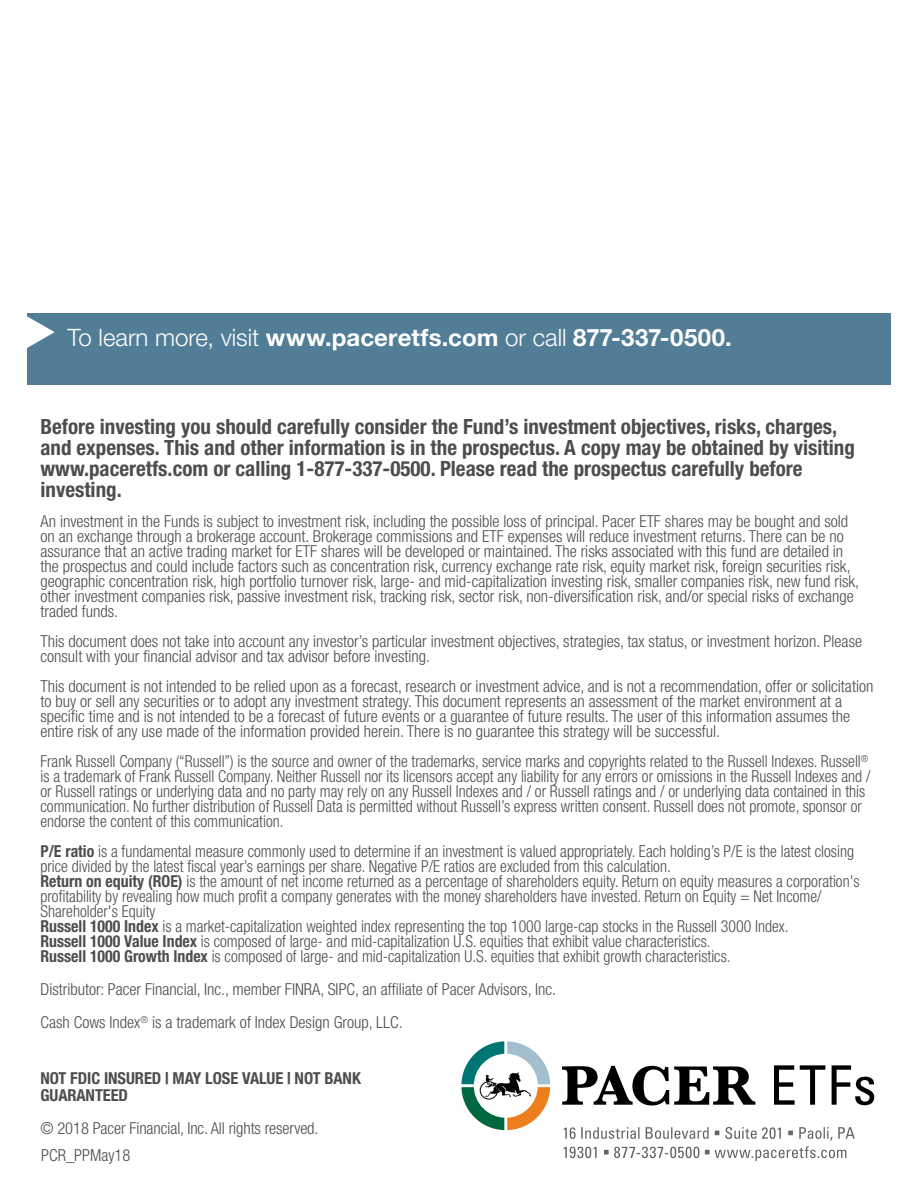
<style>
.page{position:relative;width:918px;height:1188px;background:#fff}
.page>*{position:absolute;margin:0;border:0;box-sizing:border-box;transform-origin:0 0}
.t1{font:700 57.6px "Baskerville";letter-spacing:-.015em;color:#000}
.t2{font:700 24px "Helvetica Neue";letter-spacing:.005em;color:#fff}
.t3{font:700 condensed 21px/21px "Helvetica Neue";color:#4d4d4f}
.t4{font:300 condensed 16.5px/15px "Helvetica Neue";color:#4d4d4f}
.t5{font:300 condensed 16.5px/15px "Helvetica Neue";color:#4d4d4f;scale:.96 1}
.t6{font:700 condensed 16.5px/16.5px "Helvetica Neue";letter-spacing:-.005em;color:#4d4d4f}
.s1{font-weight:300}
.s2{font-weight:700}
.s3{font-family:"Univers LT Std";font-weight:400;font-stretch:condensed;font-size:54.45px}
</style>
<div class="page">
<svg style="left:461px;top:1041px;width:90px;height:90px"></svg>
<svg style="left:564px;top:1127px;width:291px;height:34px"></svg>
<div style="left:27px;top:313px;width:864px;height:72px;background:#527d97"></div>
<svg style="left:27px;top:316px;width:28px;height:32px"></svg>
<h2 class="t2" style="left:68px;top:323px;width:666px"><span class="s1">To learn more, visit</span> www.paceretfs.com <span class="s1">or call</span> 877-337-0500.</h2>
<p class="t3" style="left:40px;top:416px;width:816px">Before investing you should carefully consider the Fund’s investment objectives, risks, charges, and expenses. This and other information is in the prospectus. A copy may be obtained by visiting www.paceretfs.com or calling 1-877-337-0500. Please read the prospectus carefully before investing.</p>
<p class="t4" style="left:40px;top:514px;width:820px">An investment in the Funds is subject to investment risk, including the possible loss of principal. Pacer ETF shares may be bought and sold on an exchange through a brokerage account. Brokerage commissions and ETF expenses will reduce investment returns. There can be no assurance that an active trading market for ETF shares will be developed or maintained. The risks associated with this fund are detailed in the prospectus and could include factors such as concentration risk, currency exchange rate risk, equity market risk, foreign securities risk, geographic concentration risk, high portfolio turnover risk, large- and mid-capitalization investing risk, smaller companies risk, new fund risk, other investment companies risk, passive investment risk, tracking risk, sector risk, non-diversification risk, and/or special risks of exchange traded funds.</p>
<p class="t4" style="left:40px;top:634px;width:823px">This document does not take into account any investor’s particular investment objectives, strategies, tax status, or investment horizon. Please consult with your financial advisor and tax advisor before investing.</p>
<p class="t4" style="left:40px;top:679px;width:834px">This document is not intended to be relied upon as a forecast, research or investment advice, and is not a recommendation, offer or solicitation to buy or sell any securities or to adopt any investment strategy. This document represents an assessment of the market environment at a specific time and is not intended to be a forecast of future events or a guarantee of future results. The user of this information assumes the entire risk of any use made of the information provided herein. There is no guarantee this strategy will be successful.</p>
<p class="t5" style="left:40px;top:754px;width:866px">Frank Russell Company (“Russell”) is the source and owner of the trademarks, service marks and copyrights related to the Russell Indexes. Russell<sup>® </sup>is a trademark of Frank Russell Company. Neither Russell nor its licensors accept any liability for any errors or omissions in the Russell Indexes and / or Russell ratings or underlying data and no party may rely on any Russell Indexes and / or Russell ratings and / or underlying data contained in this communication. No further distribution of Russell Data is permitted without Russell’s express written consent. Russell does not promote, sponsor or endorse the content of this communication.</p>
<p class="t5" style="left:40px;top:844px;width:855px"><span class="s2">P/E ratio</span> is a fundamental measure commonly used to determine if an investment is valued appropriately. Each holding’s P/E is the latest closing price divided by the latest fiscal year’s earnings per share. Negative P/E ratios are excluded from this calculation.<br><span class="s2">Return on equity (ROE)</span> is the amount of net income returned as a percentage of shareholders equity. Return on equity measures a corporation's profitability by revealing how much profit a company generates with the money shareholders have invested. Return on Equity = Net Income/ Shareholder's Equity<br><span class="s2">Russell 1000 Index</span> is a market-capitalization weighted index representing the top 1000 large-cap stocks in the Russell 3000 Index.<br><span class="s2">Russell 1000 Value Index</span> is composed of large- and mid-capitalization U.S. equities that exhibit value characteristics.<br><span class="s2">Russell 1000 Growth Index</span> is composed of large- and mid-capitalization U.S. equities that exhibit growth characteristics.</p>
<p class="t4" style="left:40px;top:973px;width:517px;line-height:33px">Distributor: Pacer Financial, Inc., member FINRA, SIPC, an affiliate of Pacer Advisors, Inc.<br>Cash Cows Index<sup>®</sup> is a trademark of Index Design Group, LLC.</p>
<p class="t6" style="left:40px;top:1070px;width:322px">NOT FDIC INSURED | MAY LOSE VALUE | NOT BANK<br>GUARANTEED</p>
<p class="t4" style="left:40px;top:1120px;width:280px">© 2018 Pacer Financial, Inc. All rights reserved.</p>
<p class="t4" style="left:41px;top:1147px;width:91px">PCR_PPMay18</p>
<h1 class="t1" style="left:561px;top:1046px;width:317px">PACER <span class="s3">ETFs</span></h1>
</div>
